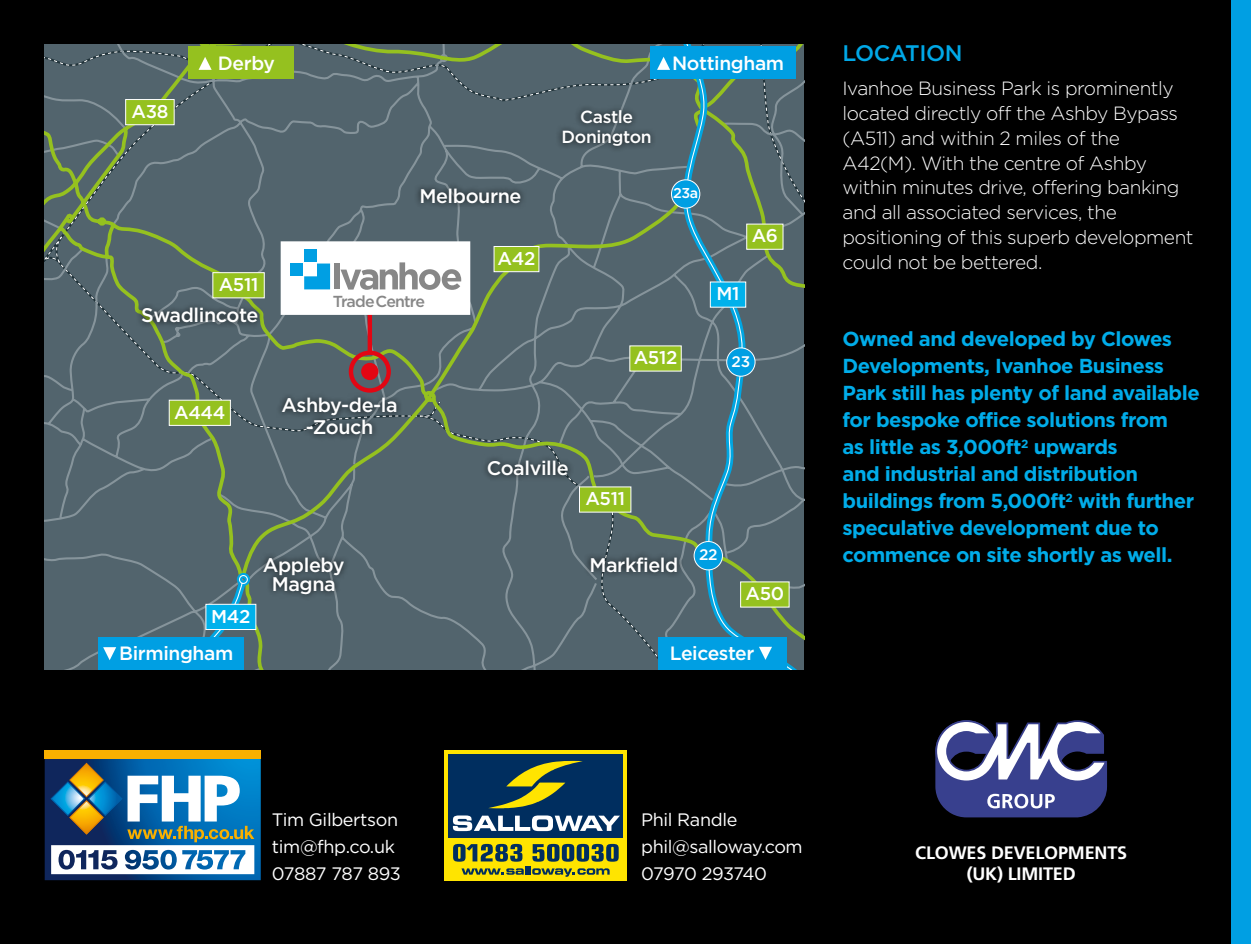
<style>
.page{position:relative;width:1251px;height:944px;background:#fff}
.page>*{position:absolute;margin:0;border:0;box-sizing:border-box;transform-origin:0 0}
.t1{font:500 22.5px "Gotham";letter-spacing:-.02em;color:#00a8e7}
.t2{font:700 20.25px/27px "Gotham";letter-spacing:-.025em;color:#00ace9}
.t3{font:500 19.8px/21.8px "Gotham";letter-spacing:-.02em;color:#fff;text-align:center}
.t4{font:500 19.35px "Gotham";letter-spacing:-.02em;color:#fff}
.t5{font:300 19.12px/24.8px "Gotham";letter-spacing:-.025em;color:#fff}
.t6{font:500 18.45px "Gotham";letter-spacing:-.02em;color:#fff}
.t7{font:18px/27px "Gotham";letter-spacing:-.02em;color:#fff}
.t8{font:700 18px/21.6px "Frutiger";letter-spacing:-.01em;color:#fff;text-align:center}
.t9{font:500 17.55px/19.8px "Gotham";letter-spacing:-.02em;color:#fff;text-align:center}
.t10{font:500 15.97px "Gotham";letter-spacing:-.055em;color:#878787}
.t11{font:500 15.3px "Gotham";color:#fff}
.t12{font:500 14.17px "Gotham";color:#fff}
</style>
<div class="page">
<div style="left:0;top:0;width:1250px;height:944px;background:#000"></div>
<div style="left:1231px;top:0;width:19px;height:944px;background:#009fe3"></div>
<svg style="left:45px;top:553px;width:759px;height:117px;background:#53676f"></svg>
<svg style="left:739px;top:581px;width:51px;height:27px"></svg>
<div style="left:257px;top:551px;width:92px;height:50px;background:#000;opacity:.75"></div>
<div style="left:584px;top:551px;width:99px;height:28px;background:#000;opacity:.75"></div>
<svg style="left:45px;top:591px;width:312px;height:79px;background:#40778c"></svg>
<div style="left:658px;top:637px;width:128px;height:33px;background:#009fe3"></div>
<svg style="left:759px;top:647px;width:12px;height:13px"></svg>
<svg style="left:45px;top:45px;width:759px;height:508px;background:#5a6e70"></svg>
<div style="left:290px;top:264px;width:12px;height:12px;background:#009fe3"></div>
<div style="left:304px;top:249px;width:13px;height:13px;background:#009fe3"></div>
<div style="left:280px;top:241px;width:190px;height:74px;border:6px solid #fff"></div>
<div style="left:694px;top:541px;width:28px;height:29px;background:#009fe3;border-radius:50%"></div>
<div style="left:693px;top:541px;width:29px;height:29px;border:1px solid #fff;border-radius:50%"></div>
<div style="left:726px;top:348px;width:29px;height:28px;background:#009fe3;border-radius:50%"></div>
<div style="left:726px;top:347px;width:29px;height:30px;border:1px solid #fff;border-radius:50%"></div>
<div style="left:671px;top:180px;width:28px;height:28px;background:#009fe3;border-radius:50%"></div>
<div style="left:671px;top:179px;width:29px;height:30px;border:1px solid #fff;border-radius:50%"></div>
<div style="left:444px;top:750px;width:182px;height:130px;background:#ffe400"></div>
<div style="left:448px;top:754px;width:174px;height:83px;background:#002e5f"></div>
<svg style="left:453px;top:815px;width:167px;height:16px"></svg>
<svg style="left:489px;top:761px;width:93px;height:47px"></svg>
<svg style="left:453px;top:844px;width:165px;height:33px"></svg>
<svg style="left:45px;top:759px;width:216px;height:121px;background:#095190"></svg>
<svg style="left:51px;top:763px;width:203px;height:111px;background:#6996b0"></svg>
<div style="left:45px;top:750px;width:216px;height:9px;background:#f9b000"></div>
<svg style="left:935px;top:720px;width:171px;height:97px"></svg>
<p class="t6" style="left:131px;top:101px;width:38px">A38</p>
<p class="t4" style="left:218px;top:52px;width:58px">Derby</p>
<p class="t4" style="left:672px;top:52px;width:114px">Nottingham</p>
<p class="t3" style="left:419px;top:184px;width:104px">Melbourne</p>
<p class="t6" style="left:497px;top:248px;width:39px">A42</p>
<p class="t9" style="left:561px;top:107px;width:92px">Castle<br>Donington</p>
<p class="t12" style="left:673px;top:185px;width:27px">23a</p>
<p class="t6" style="left:751px;top:225px;width:28px">A6</p>
<p class="t6" style="left:219px;top:274px;width:41px">A511</p>
<p class="t3" style="left:141px;top:304px;width:118px">Swadlincote</p>
<p class="t10" style="left:332px;top:292px;width:94px">Trade Centre</p>
<p class="t6" style="left:174px;top:402px;width:53px">A444</p>
<p class="t3" style="left:281px;top:394px;width:118px">Ashby-de-la -Zouch</p>
<p class="t6" style="left:211px;top:606px;width:41px">M42</p>
<p class="t3" style="left:263px;top:554px;width:83px;line-height:19.8px">Appleby<br>Magna</p>
<p class="t6" style="left:633px;top:347px;width:45px">A512</p>
<p class="t6" style="left:716px;top:283px;width:24px">M1</p>
<p class="t11" style="left:731px;top:352px;width:20px">23</p>
<p class="t3" style="left:486px;top:457px;width:83px">Coalville</p>
<p class="t6" style="left:585px;top:488px;width:41px">A511</p>
<p class="t3" style="left:589px;top:553px;width:90px">Markfield</p>
<p class="t11" style="left:699px;top:546px;width:20px">22</p>
<p class="t6" style="left:745px;top:583px;width:40px">A50</p>
<p class="t4" style="left:119px;top:643px;width:116px">Birmingham</p>
<p class="t4" style="left:669px;top:643px;width:86px">Leicester</p>
<p class="t1" style="left:842px;top:40px;width:121px">LOCATION</p>
<p class="t5" style="left:842px;top:76px;width:352px">Ivanhoe Business Park is prominently located directly off the Ashby Bypass (A511) and within 2 miles of the A42(M). With the centre of Ashby within minutes drive, offering banking and all associated services, the positioning of this superb development could not be bettered.</p>
<p class="t2" style="left:842px;top:325px;width:359px">Owned and developed by Clowes Developments, Ivanhoe Business Park still has plenty of land available for bespoke office solutions from<br>as little as 3,000ft<sup>2</sup> upwards<br>and industrial and distribution buildings from 5,000ft<sup>2</sup> with further speculative development due to commence on site shortly as well.</p>
<p class="t7" style="left:272px;top:806px;width:130px">Tim Gilbertson tim@fhp.co.uk<br>07887 787 893</p>
<p class="t7" style="left:641px;top:806px;width:163px">Phil Randle phil@salloway.com<br>07970 293740</p>
<p class="t8" style="left:915px;top:842px;width:213px">CLOWES DEVELOPMENTS (UK) LIMITED</p>
</div>
